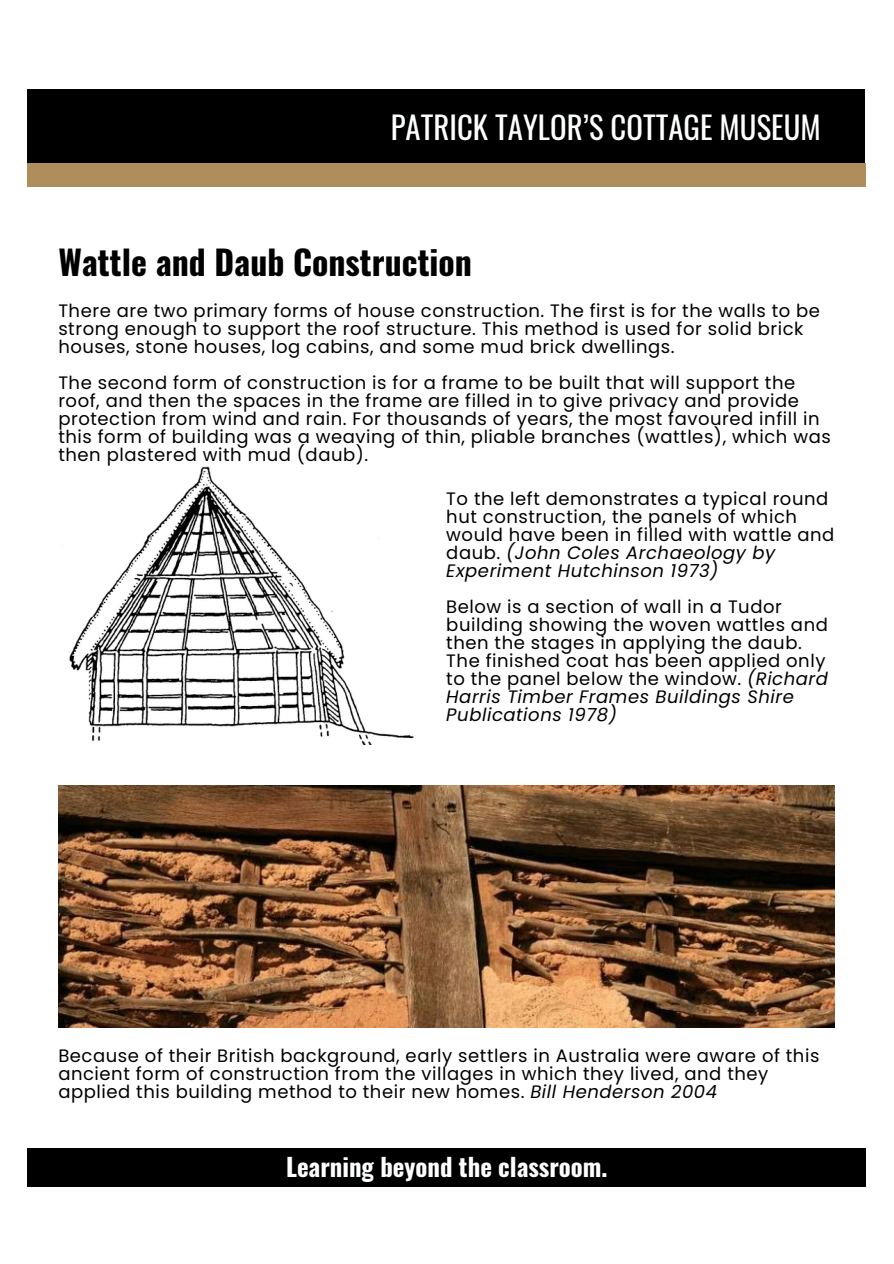
<style>
.page{position:relative;width:894px;height:1264px;background:#fff}
.page>*{position:absolute;margin:0;border:0;box-sizing:border-box;transform-origin:0 0}
.t1{font:700 33.75px "Oswald";color:#000}
.t2{font:30.75px "Oswald";color:#fdfefe}
.t3{font:700 24.75px "Oswald";color:#fdfefe}
.t4{font:18px/18px "Poppins";letter-spacing:.03em;color:#000}
.s1{font-style:italic}
</style>
<div class="page">
<div style="left:27px;top:163px;width:838px;height:24px;background:#b08e5b"></div>
<div style="left:27px;top:1148px;width:839px;height:38px;background:#000"></div>
<div style="left:27px;top:89px;width:838px;height:74px;background:#000"></div>
<img style="left:62px;top:466px;width:351px;height:278px">
<img style="left:58px;top:785px;width:775px;height:242px">
<h3 class="t2" style="left:391px;top:103px;width:431px">PATRICK TAYLOR’S COTTAGE MUSEUM</h3>
<p class="t1" style="left:58px;top:236px;width:415px">Wattle and Daub Construction</p>
<p class="t4" style="left:58px;top:302px;width:763px">There are two primary forms of house construction. The first is for the walls to be</p>
<p class="t4" style="left:58px;top:320px;width:746px">strong enough to support the roof structure. This method is used for solid brick houses, stone houses, log cabins, and some mud brick dwellings.</p>
<p class="t4" style="left:58px;top:374px;width:773px">The second form of construction is for a frame to be built that will support the roof, and then the spaces in the frame are filled in to give privacy and provide protection from wind and rain. For thousands of years, the most favoured infill in this form of building was a weaving of thin, pliable branches (wattles), which was then plastered with mud (daub).</p>
<p class="t4" style="left:446px;top:489px;width:389px">To the left demonstrates a typical round hut construction, the panels of which would have been in filled with wattle and daub. <span class="s1">(John Coles Archaeology by Experiment Hutchinson 1973)</span></p>
<p class="t4" style="left:446px;top:597px;width:383px">Below is a section of wall in a Tudor building showing the woven wattles and then the stages in applying the daub.<br>The finished coat has been applied only to the panel below the window. <span class="s1">(Richard Harris Timber Frames Buildings Shire Publications 1978)</span></p>
<p class="t4" style="left:58px;top:1046px;width:762px">Because of their British background, early settlers in Australia were aware of this ancient form of construction from the villages in which they lived, and they applied this building method to their new homes. <span class="s1">Bill Henderson 2004</span></p>
<p class="t3" style="left:286px;top:1147px;width:323px">Learning beyond the classroom.</p>
</div>
